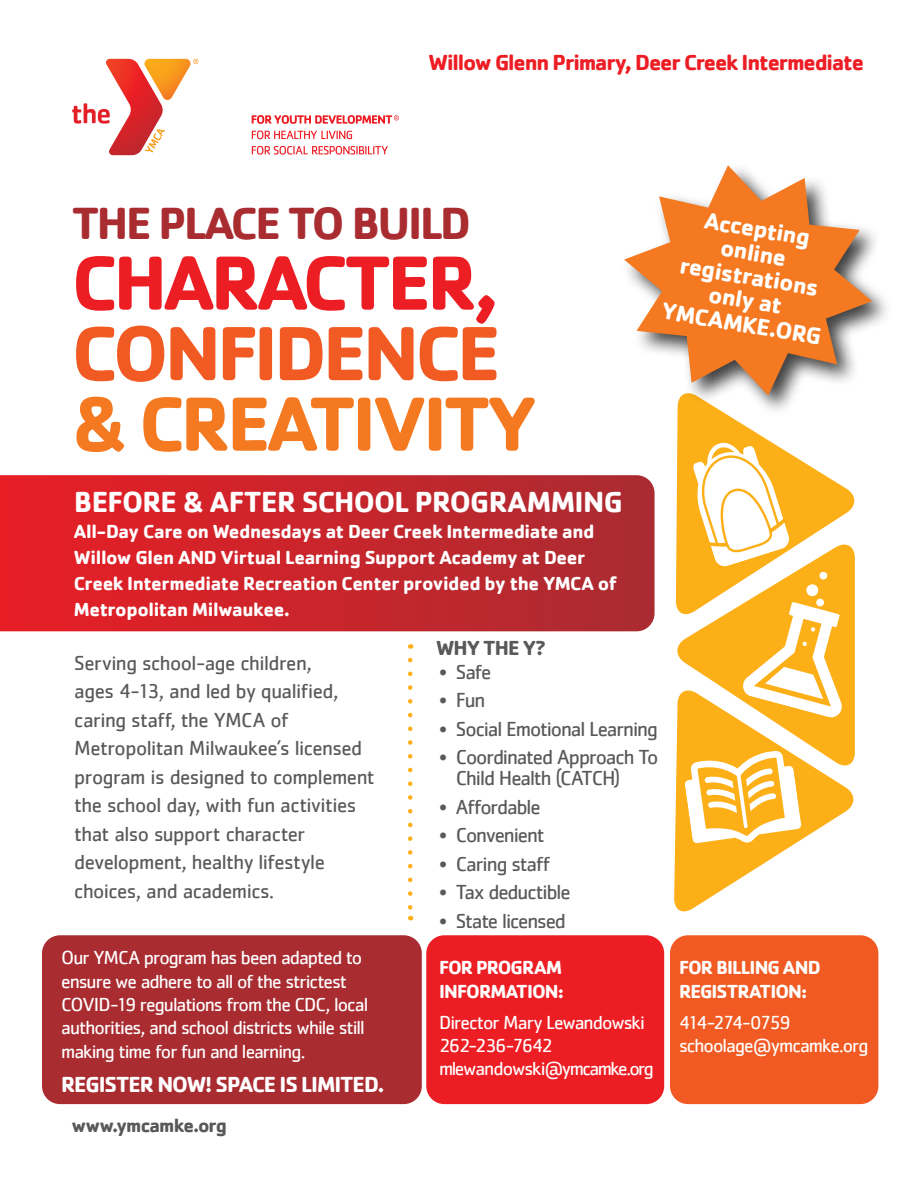
<style>
.page{position:relative;width:918px;height:1188px;background:#fff}
.page>*{position:absolute;margin:0;border:0;box-sizing:border-box;transform-origin:0 0}
.t1{font:700 79.5px/70.5px "Cachet";letter-spacing:-.05em;color:#f47920}
.t2{font:700 46.5px "Cachet";letter-spacing:-.05em;color:#a92c31}
.t3{font:700 30px "Cachet";letter-spacing:-.025em;color:#fff}
.t4{font:700 24px/24px "Cachet";color:#fff;text-align:center}
.t5{font:700 22.5px "Cachet";letter-spacing:-.05em;color:#ed1d24}
.t6{font:700 22.5px "Cachet";letter-spacing:-.045em;color:#fff}
.t7{font:21px/28.5px "Cachet";letter-spacing:-.03em;color:#58595b}
.t8{font:21px/21px "Cachet";letter-spacing:-.05em;color:#58595b}
.t9{font:21px "Cachet";letter-spacing:-.055em;color:#58595b}
.t10{font:700 21px "Cachet";letter-spacing:-.045em;color:#58595b}
.t11{font:19.5px/23.4px "Cachet";letter-spacing:-.05em;color:#fff}
.t12{font:700 19.5px/26px "Cachet";letter-spacing:-.02em;color:#fff}
.t13{font:700 19.5px/23.4px "Cachet";letter-spacing:-.045em;color:#fff}
.t14{font:700 19.5px "Cachet";letter-spacing:-.045em;color:#58595b}
.s1{color:#ed1d24}
.s2{color:#f15a22}
</style>
<div class="page">
<svg style="left:0;top:475px;width:655px;height:156px;background:#c8252b"></svg>
<svg style="left:72px;top:59px;width:126px;height:96px"></svg>
<svg style="left:674px;top:418px;width:181px;height:494px"></svg>
<div style="left:42px;top:935px;width:380px;height:169px;background:#a92c31;border-radius:18px"></div>
<div style="left:426px;top:935px;width:238px;height:169px;background:#ed1d24;border-radius:18px"></div>
<div style="left:670px;top:935px;width:208px;height:169px;background:#f15a22;border-radius:18px"></div>
<svg style="left:252px;top:130px;width:100px;height:9px"></svg>
<svg style="left:252px;top:146px;width:136px;height:9px"></svg>
<svg style="left:252px;top:115px;width:147px;height:9px"></svg>
<svg style="left:408px;top:660px;width:4px;height:260px"></svg>
<div style="left:621px;top:162px;width:273px;height:256px;background:#000;opacity:.75"></div>
<svg style="left:624px;top:165px;width:248px;height:231px;fill:#f47920"></svg>
<p class="t5" style="left:429px;top:48px;width:437px">Willow Glenn Primary, Deer Creek Intermediate</p>
<p class="t2" style="left:72px;top:193px;width:401px">THE PLACE TO BUILD</p>
<p class="t1" style="left:72px;top:245px;width:467px"><span class="s1">CHARACTER,<br></span><span class="s2">CONFIDENCE </span>&amp; CREATIVITY</p>
<p class="t3" style="left:74px;top:482px;width:550px">BEFORE &amp; AFTER SCHOOL PROGRAMMING</p>
<p class="t12" style="left:74px;top:517px;width:544px">All-Day Care on Wednesdays at Deer Creek Intermediate and Willow Glen AND Virtual Learning Support Academy at Deer Creek Intermediate Recreation Center provided by the YMCA of Metropolitan Milwaukee.</p>
<p class="t4" style="left:681px;top:202px;width:163px;rotate:10deg">Accepting online registrations only at<br>YMCAMKE.ORG</p>
<p class="t7" style="left:74px;top:648px;width:302px">Serving school-age children,<br>ages 4-13, and led by qualified, caring staff, the YMCA of<br>Metropolitan Milwaukee’s licensed program is designed to complement the school day, with fun activities that also support character development, healthy lifestyle choices, and academics.</p>
<p class="t11" style="left:61px;top:946px;width:309px">Our YMCA program has been adapted to ensure we adhere to all of the strictest COVID-19 regulations from the CDC, local authorities, and school districts while still making time for fun and learning.</p>
<p class="t6" style="left:61px;top:1070px;width:325px">REGISTER NOW! SPACE IS LIMITED.</p>
<p class="t14" style="left:72px;top:1113px;width:157px">www.ymcamke.org</p>
<p class="t10" style="left:436px;top:634px;width:111px">WHY THE Y?</p>
<p class="t7" style="left:439px;top:657px;width:54px">• Safe</p>
<p class="t7" style="left:439px;top:686px;width:48px">• Fun</p>
<p class="t8" style="left:439px;top:718px;width:220px">• Social Emotional Learning</p>
<p class="t8" style="left:456px;top:747px;width:204px;text-indent:-17px">• Coordinated Approach To<br>Child Health (CATCH)</p>
<p class="t8" style="left:439px;top:796px;width:103px">• Affordable</p>
<p class="t8" style="left:439px;top:825px;width:107px">• Convenient</p>
<p class="t8" style="left:439px;top:853px;width:112px">• Caring staff</p>
<p class="t8" style="left:439px;top:882px;width:133px">• Tax deductible</p>
<p class="t9" style="left:439px;top:909px;width:128px">• State licensed</p>
<p class="t13" style="left:439px;top:955px;width:126px">FOR PROGRAM<br>INFORMATION:</p>
<p class="t11" style="left:439px;top:1010px;width:216px">Director Mary Lewandowski<br>262-236-7642 mlewandowski@ymcamke.org</p>
<p class="t13" style="left:679px;top:955px;width:143px">FOR BILLING AND<br>REGISTRATION:</p>
<p class="t11" style="left:679px;top:1010px;width:191px">414-274-0759 schoolage@ymcamke.org</p>
</div>
